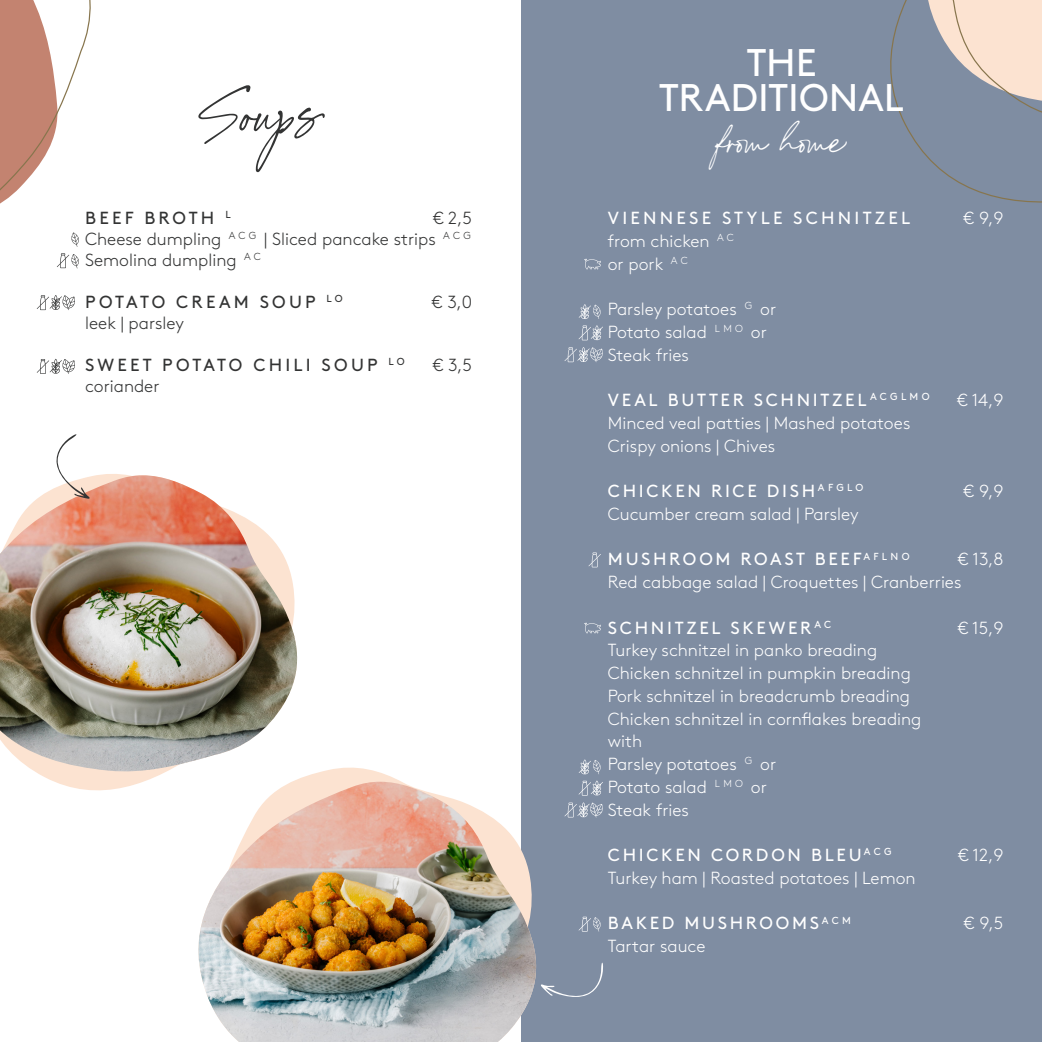
<style>
.page{position:relative;width:1042px;height:1042px;background:#fff}
.page>*{position:absolute;margin:0;border:0;box-sizing:border-box;transform-origin:0 0}
.t1{font:61.43px "Annette Bradford";letter-spacing:-.02em;color:#333434}
.t2{font:40.25px "Annette Bradford";color:#fff}
.t3{font:38.5px "Brown";color:#fff}
.t4{font:300 17.5px/22.8px "Brown";color:#fff}
.t5{font:17.5px "Brown";letter-spacing:.155em;color:#fff}
.t6{font:300 17.5px "Brown";color:#333434}
.t7{font:17.5px "Brown";letter-spacing:.185em;color:#333434}
.t8{font:17.5px "Brown";letter-spacing:.185em;color:#fff}
</style>
<div class="page">
<div style="left:521px;top:0;width:521px;height:1042px;background:#7f8da2"></div>
<svg style="left:37px;top:359px;width:38px;height:15px"></svg>
<svg style="left:37px;top:295px;width:38px;height:15px"></svg>
<svg style="left:0;top:0;width:91px;height:268px"></svg>
<svg style="left:578px;top:325px;width:25px;height:15px"></svg>
<svg style="left:578px;top:780px;width:25px;height:15px"></svg>
<svg style="left:564px;top:347px;width:39px;height:15px"></svg>
<svg style="left:564px;top:802px;width:39px;height:15px"></svg>
<svg style="left:588px;top:552px;width:13px;height:15px"></svg>
<svg style="left:579px;top:304px;width:22px;height:15px"></svg>
<svg style="left:579px;top:759px;width:22px;height:15px"></svg>
<svg style="left:578px;top:916px;width:23px;height:15px"></svg>
<svg style="left:584px;top:259px;width:17px;height:10px"></svg>
<svg style="left:584px;top:623px;width:17px;height:10px"></svg>
<svg style="left:39px;top:774px;width:122px;height:17px;fill:#fce3d1"></svg>
<img style="left:0;top:475px;width:298px;height:299px">
<svg style="left:207px;top:764px;width:179px;height:11px"></svg>
<svg style="left:292px;top:775px;width:110px;height:7px"></svg>
<img style="left:198px;top:782px;width:339px;height:260px">
<svg style="left:55px;top:434px;width:35px;height:65px"></svg>
<svg style="left:541px;top:962px;width:62px;height:35px"></svg>
<svg style="left:890px;top:0;width:152px;height:203px"></svg>
<p class="t1" style="left:197px;top:79px;width:128px">Soups</p>
<p class="t7" style="left:85px;top:205px;width:147px">BEEF BROTH <sup>L</sup></p>
<p class="t6" style="left:433px;top:205px;width:41px">€ 2,5</p>
<p class="t6" style="left:85px;top:226px;width:387px">Cheese dumpling <sup>A</sup> <sup>C</sup> <sup>G</sup> | Sliced pancake strips <sup>A</sup> <sup>C</sup> <sup>G</sup></p>
<p class="t6" style="left:85px;top:247px;width:177px">Semolina dumpling <sup>A</sup> <sup>C</sup></p>
<p class="t7" style="left:85px;top:289px;width:259px">POTATO CREAM SOUP <sup>LO</sup></p>
<p class="t6" style="left:432px;top:289px;width:42px">€ 3,0</p>
<p class="t6" style="left:85px;top:310px;width:100px">leek | parsley</p>
<p class="t7" style="left:85px;top:352px;width:321px">SWEET POTATO CHILI SOUP <sup>LO</sup></p>
<p class="t6" style="left:433px;top:352px;width:41px">€ 3,5</p>
<p class="t6" style="left:85px;top:373px;width:76px">coriander</p>
<p class="t3" style="left:747px;top:33px;width:71px">THE</p>
<p class="t3" style="left:659px;top:68px;width:246px">TRADITIONAL</p>
<p class="t2" style="left:716px;top:119px;width:132px">from home</p>
<p class="t8" style="left:608px;top:205px;width:304px">VIENNESE STYLE SCHNITZEL</p>
<p class="t4" style="left:963px;top:205px;width:41px">€ 9,9</p>
<p class="t4" style="left:608px;top:228px;width:128px">from chicken <sup>A</sup> <sup>C</sup></p>
<p class="t4" style="left:608px;top:251px;width:81px">or pork <sup>A</sup> <sup>C</sup></p>
<p class="t4" style="left:608px;top:296px;width:170px">Parsley potatoes <sup>G</sup> or</p>
<p class="t4" style="left:608px;top:319px;width:161px">Potato salad <sup>L</sup> <sup>M</sup> <sup>O</sup> or</p>
<p class="t4" style="left:608px;top:342px;width:83px">Steak fries</p>
<p class="t5" style="left:608px;top:387px;width:323px">VEAL BUTTER SCHNITZEL <sup>A</sup> <sup>C</sup> <sup>G</sup> <sup>L</sup> <sup>M</sup> <sup>O</sup></p>
<p class="t4" style="left:957px;top:387px;width:48px">€ 14,9</p>
<p class="t4" style="left:608px;top:410px;width:304px">Minced veal patties | Mashed potatoes<br>Crispy onions | Chives</p>
<p class="t5" style="left:608px;top:478px;width:257px">CHICKEN RICE DISH<sup>A</sup> <sup>F</sup> <sup>G</sup> <sup>LO</sup></p>
<p class="t4" style="left:963px;top:478px;width:41px">€ 9,9</p>
<p class="t4" style="left:608px;top:501px;width:252px">Cucumber cream salad | Parsley</p>
<p class="t5" style="left:608px;top:546px;width:303px">MUSHROOM ROAST BEEF<sup>A</sup> <sup>F</sup> <sup>L</sup> <sup>N</sup> <sup>O</sup></p>
<p class="t4" style="left:958px;top:547px;width:47px">€ 13,8</p>
<p class="t4" style="left:608px;top:569px;width:355px">Red cabbage salad | Croquettes | Cranberries</p>
<p class="t5" style="left:608px;top:614px;width:225px">SCHNITZEL SKEWER <sup>AC</sup></p>
<p class="t4" style="left:957px;top:615px;width:47px">€ 15,9</p>
<p class="t4" style="left:608px;top:638px;width:304px">Turkey schnitzel in panko breading<br>Chicken schnitzel in pumpkin breading</p>
<p class="t4" style="left:608px;top:683px;width:315px">Pork schnitzel in breadcrumb breading<br>Chicken schnitzel in cornflakes breading</p>
<p class="t4" style="left:608px;top:729px;width:36px">with</p>
<p class="t4" style="left:608px;top:751px;width:170px">Parsley potatoes <sup>G</sup> or</p>
<p class="t4" style="left:608px;top:774px;width:161px">Potato salad <sup>L</sup> <sup>M</sup> <sup>O</sup> or</p>
<p class="t4" style="left:608px;top:797px;width:83px">Steak fries</p>
<p class="t5" style="left:608px;top:842px;width:285px">CHICKEN CORDON BLEU<sup>AC</sup> <sup>G</sup></p>
<p class="t4" style="left:958px;top:842px;width:47px">€ 12,9</p>
<p class="t4" style="left:608px;top:865px;width:309px">Turkey ham | Roasted potatoes | Lemon</p>
<p class="t5" style="left:608px;top:910px;width:244px">BAKED MUSHROOMS<sup>AC</sup> <sup>M</sup></p>
<p class="t4" style="left:964px;top:911px;width:41px">€ 9,5</p>
<p class="t4" style="left:608px;top:933px;width:99px">Tartar sauce</p>
</div>
